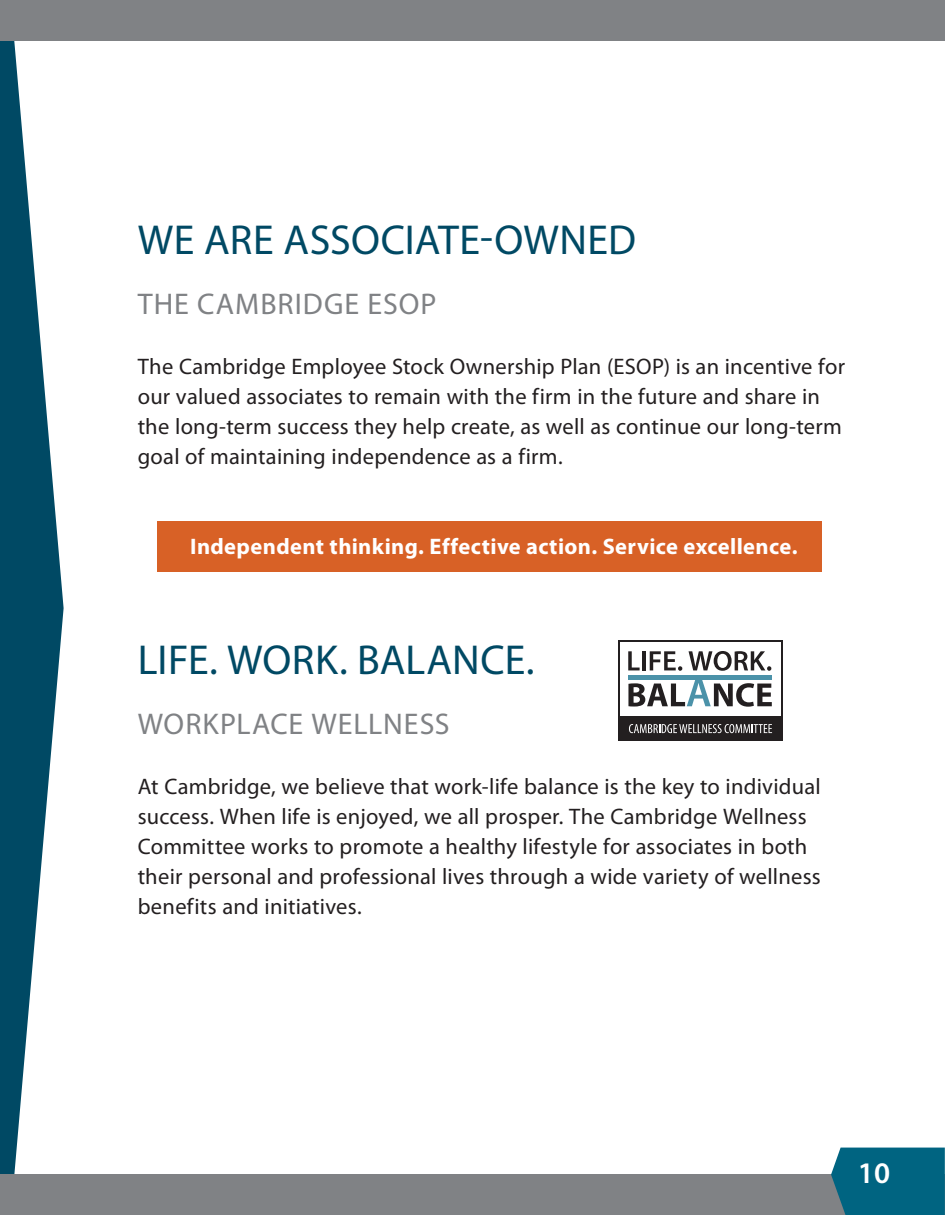
<style>
.page{position:relative;width:945px;height:1215px;background:#fff}
.page>*{position:absolute;margin:0;border:0;box-sizing:border-box;transform-origin:0 0}
.mainText_white{font:42px "Myriad Pro";letter-spacing:.005em;color:#004964}
.slightlyBetterThanMa{font:30px "Myriad Pro";letter-spacing:.035em;color:#808285}
.t1{font:600 30px "Myriad Pro";color:#fff}
.slightlyBetterThanMa-2{font:22.5px/30px "Myriad Pro";letter-spacing:.01em;color:#231f20}
.slightlyBetterThanMa-3{font:700 22.5px "Myriad Pro";letter-spacing:.015em;color:#fff}
</style>
<div class="page">
<svg style="left:0;top:40px;width:64px;height:1135px;fill:#004964"></svg>
<div style="left:0;top:1175px;width:945px;height:40px;background:#808285"></div>
<div style="left:0;top:0;width:945px;height:40px;background:#808285"></div>
<div style="left:831px;top:1148px;width:114px;height:67px;background:#006481"></div>
<div style="left:158px;top:521px;width:664px;height:50px;background:#d86126"></div>
<div style="left:618px;top:640px;width:164px;height:101px;background:#231f20"></div>
<div style="left:620px;top:642px;width:160px;height:74px;background:#fff"></div>
<svg style="left:628px;top:679px;width:144px;height:28px"></svg>
<div style="left:628px;top:675px;width:143px;height:5px;background:#4b92a9"></div>
<svg style="left:628px;top:651px;width:12px;height:19px"></svg>
<hr style="left:642px;top:651px;width:4px;height:19px;background:#231f20">
<svg style="left:650px;top:651px;width:32px;height:20px"></svg>
<svg style="left:689px;top:651px;width:82px;height:20px"></svg>
<svg style="left:629px;top:724px;width:143px;height:9px"></svg>
<p class="mainText_white" style="left:138px;top:214px;width:500px">WE ARE ASSOCIATE-OWNED</p>
<p class="slightlyBetterThanMa" style="left:138px;top:285px;width:300px">THE CAMBRIDGE ESOP</p>
<p class="slightlyBetterThanMa-2" style="left:138px;top:351px;width:709px">The Cambridge Employee Stock Ownership Plan (ESOP) is an incentive for our valued associates to remain with the firm in the future and share in the long-term success they help create, as well as continue our long-term goal of maintaining independence as a firm.</p>
<p class="slightlyBetterThanMa-3" style="left:190px;top:531px;width:609px">Independent thinking. Effective action. Service excellence.</p>
<p class="mainText_white" style="left:138px;top:634px;width:398px">LIFE. WORK. BALANCE.</p>
<p class="slightlyBetterThanMa" style="left:138px;top:705px;width:313px">WORKPLACE WELLNESS</p>
<p class="slightlyBetterThanMa-2" style="left:138px;top:771px;width:685px">At Cambridge, we believe that work-life balance is the key to individual success. When life is enjoyed, we all prosper. The Cambridge Wellness Committee works to promote a healthy lifestyle for associates in both their personal and professional lives through a wide variety of wellness benefits and initiatives.</p>
<h2 class="t1" style="left:858px;top:1154px;width:34px">10</h2>
</div>
